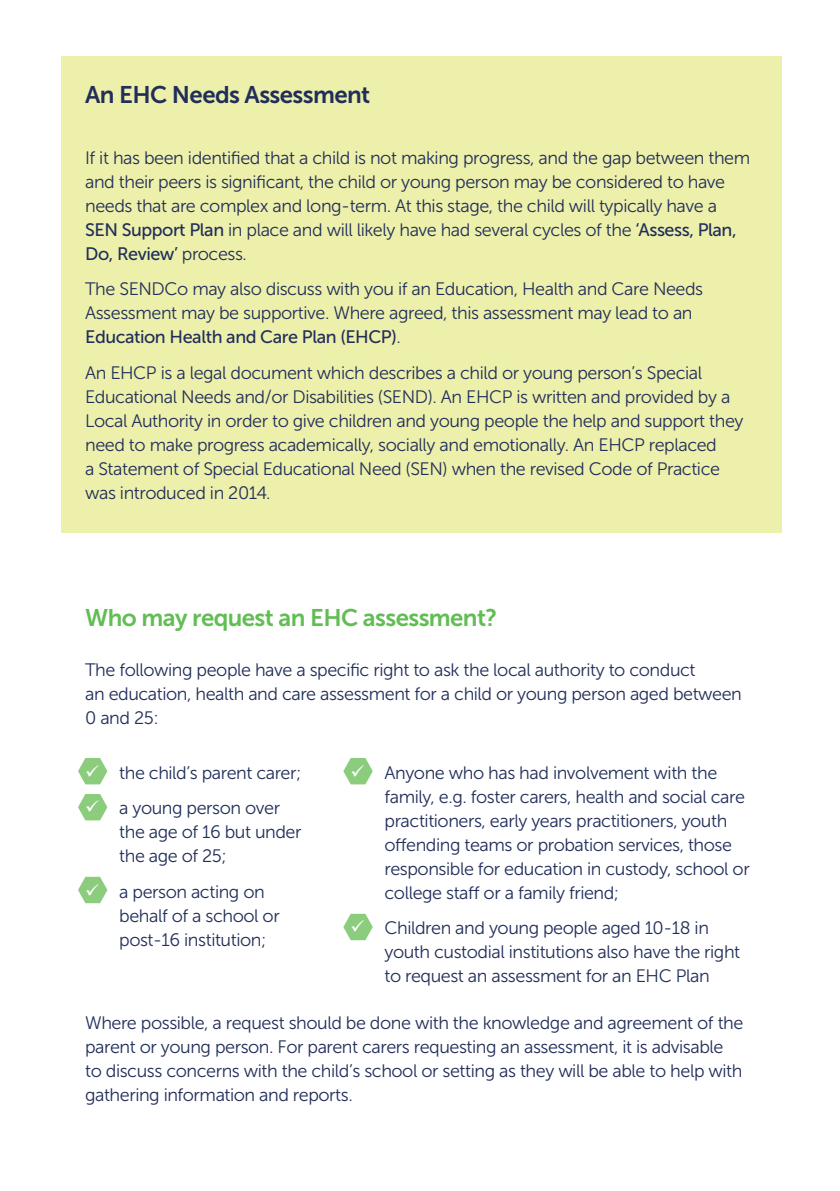
<style>
.page{position:relative;width:840px;height:1191px;background:#fff}
.page>*{position:absolute;margin:0;border:0;box-sizing:border-box;transform-origin:0 0}
.t1{font:24px "Museo Sans 700";letter-spacing:-.025em;color:#61bd54}
.t2{font:24px "Museo Sans 700";letter-spacing:-.025em;color:#212e59}
.t3{font:18px/24px "Museo Sans 300";letter-spacing:-.025em;color:#212e59}
.s1{font-family:"Museo Sans 500"}
.s2{color:#fff}
</style>
<div class="page">
<div style="left:61px;top:57px;width:720px;height:476px;background:#edf0ab"></div>
<svg style="left:78px;top:758px;width:29px;height:26px"></svg>
<svg style="left:343px;top:758px;width:29px;height:26px"></svg>
<svg style="left:78px;top:794px;width:29px;height:26px"></svg>
<svg style="left:78px;top:876px;width:29px;height:27px"></svg>
<svg style="left:343px;top:913px;width:29px;height:27px"></svg>
<p class="t2" style="left:85px;top:81px;width:286px">An EHC Needs Assessment</p>
<p class="t3" style="left:85px;top:146px;width:666px">If it has been identified that a child is not making progress, and the gap between them and their peers is significant, the child or young person may be considered to have needs that are complex and long-term. At this stage, the child will typically have a <span class="s1">SEN Support Plan</span> in place and will likely have had several cycles of the <span class="s1">‘Assess, Plan, Do, Review’</span> process.</p>
<p class="t3" style="left:85px;top:277px;width:619px">The SENDCo may also discuss with you if an Education, Health and Care Needs<br>Assessment may be supportive. Where agreed, this assessment may lead to an<br><span class="s1">Education Health and Care Plan (EHCP)</span>.</p>
<p class="t3" style="left:85px;top:361px;width:659px">An EHCP is a legal document which describes a child or young person’s Special Educational Needs and/or Disabilities (SEND). An EHCP is written and provided by a Local Authority in order to give children and young people the help and support they need to make progress academically, socially and emotionally. An EHCP replaced<br>a Statement of Special Educational Need (SEN) when the revised Code of Practice was introduced in 2014.</p>
<p class="t1" style="left:85px;top:604px;width:413px">Who may request an EHC assessment?</p>
<p class="t3" style="left:85px;top:658px;width:658px">The following people have a specific right to ask the local authority to conduct<br>an education, health and care assessment for a child or young person aged between<br>0 and 25:</p>
<p class="t3" style="left:85px;top:761px;width:218px"><span class="s2">✓</span> the child’s parent carer;</p>
<p class="t3" style="left:119px;top:796px;width:184px;text-indent:-34px"><span class="s2">✓</span> a young person over the age of 16 but under the age of 25;</p>
<p class="t3" style="left:119px;top:879px;width:162px;text-indent:-34px"><span class="s2">✓</span> a person acting on behalf of a school or post-16 institution;</p>
<p class="t3" style="left:384px;top:761px;width:366px;text-indent:-34px"><span class="s2">✓</span> Anyone who has had involvement with the family, e.g. foster carers, health and social care practitioners, early years practitioners, youth offending teams or probation services, those responsible for education in custody, school or college staff or a family friend;</p>
<p class="t3" style="left:384px;top:916px;width:357px;text-indent:-34px"><span class="s2">✓</span> Children and young people aged 10-18 in youth custodial institutions also have the right to request an assessment for an EHC Plan</p>
<p class="t3" style="left:85px;top:1011px;width:659px">Where possible, a request should be done with the knowledge and agreement of the parent or young person. For parent carers requesting an assessment, it is advisable to discuss concerns with the child’s school or setting as they will be able to help with gathering information and reports.</p>
</div>
